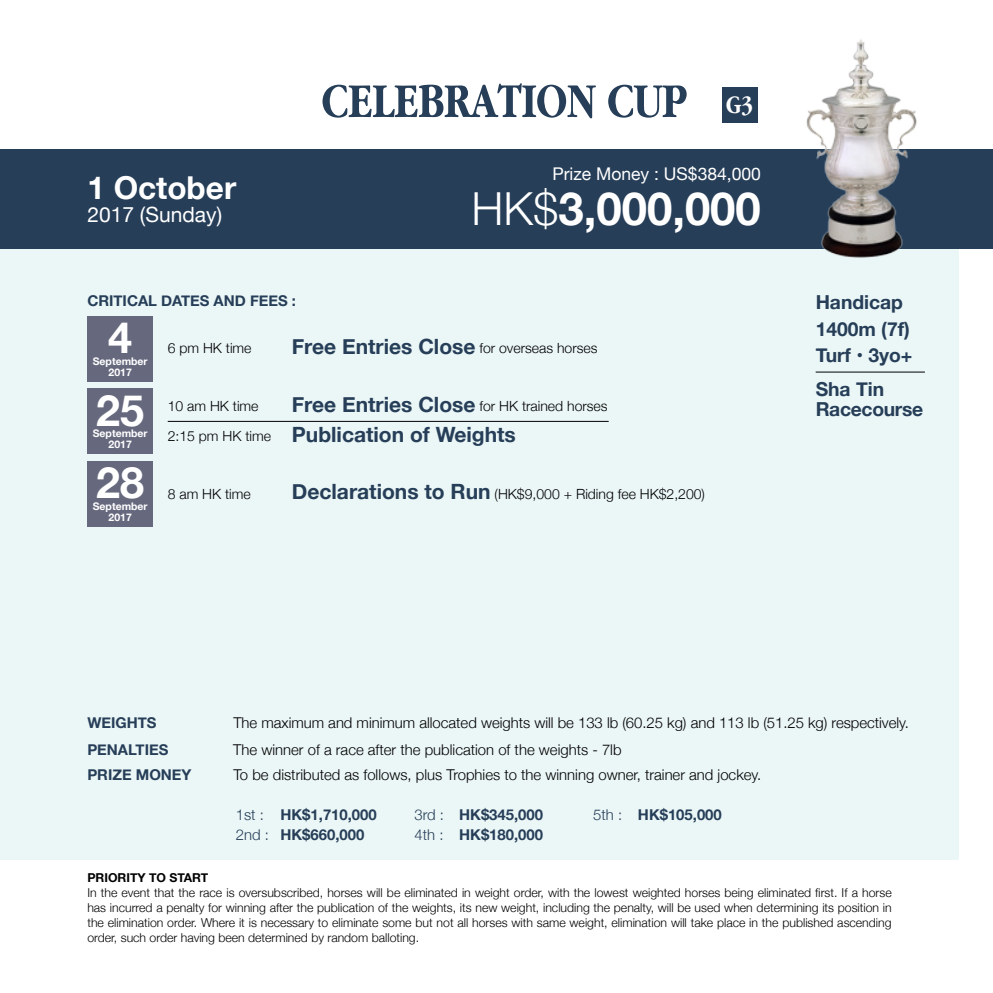
<style>
.page{position:relative;width:993px;height:993px;background:#fff}
.page>*{position:absolute;margin:0;border:0;box-sizing:border-box;transform-origin:0 0}
.t1{font:700 50.4px "Aplgaram";color:#263e58}
.t2{font:700 45.5px "Helvetica Neue";color:#fff}
.t3{font:700 43.05px "Helvetica Neue";color:#fff}
.t4{font:700 31.5px "Helvetica Neue";color:#fff}
.t5{font:700 26.25px "Aplgaram";color:#fff}
.t6{font:700 21px "Helvetica Neue";color:#263e58}
.t7{font:21px "Helvetica Neue";color:#fff}
.t8{font:700 19.25px/26.2px "Helvetica Neue";color:#263e58}
.t9{font:17.5px "Helvetica Neue";color:#fff}
.t10{font:300 14.88px "Helvetica Neue";color:#000}
.t11{font:700 14.88px "Helvetica Neue";color:#263e58}
.t12{font:300 14px "Helvetica Neue";color:#000}
.t13{font:300 12.25px/14.9px "Helvetica Neue";color:#000;text-align:justify}
.t14{font:700 12.25px "Helvetica Neue";color:#000}
.t15{font:700 10.5px "Helvetica Neue";color:#fff}
.s1{font-weight:300}
.s2{font-weight:700;font-size:21px;color:#263e58}
.s3{font-weight:300;font-size:14px;color:#000}
</style>
<div class="page">
<div style="left:0;top:150px;width:957px;height:709px;background:#ebf6f6"></div>
<div style="left:0;top:149px;width:992px;height:99px;background:#263e58"></div>
<div style="left:721px;top:87px;width:36px;height:35px;background:#263e58"></div>
<img style="left:804px;top:39px;width:117px;height:219px">
<hr style="left:815px;top:371px;width:109px;height:1px;background:#000">
<div style="left:87px;top:315px;width:66px;height:66px;background:#66697e"></div>
<div style="left:87px;top:388px;width:66px;height:66px;background:#66697e"></div>
<div style="left:87px;top:460px;width:66px;height:66px;background:#66697e"></div>
<hr style="left:168px;top:421px;width:440px;height:1px;background:#000">
<h3 class="t4" style="left:87px;top:163px;width:150px">1 October</h3>
<h3 class="t7" style="left:87px;top:199px;width:136px">2017 (Sunday)</h3>
<p class="t11" style="left:87px;top:288px;width:210px">CRITICAL DATES AND FEES :</p>
<h1 class="t1" style="left:321px;top:73px;width:366px">CELEBRATION CUP</h1>
<h3 class="t5" style="left:726px;top:90px;width:28px">G3</h3>
<h3 class="t9" style="left:552px;top:161px;width:210px">Prize Money : US$384,000</h3>
<h2 class="t2" style="left:471px;top:173px;width:291px"><span class="s1">HK$</span>3,000,000</h2>
<h3 class="t3" style="left:108px;top:304px;width:25px">4</h3>
<p class="t15" style="left:109px;top:364px;width:25px">2017</p>
<p class="t15" style="left:93px;top:352px;width:56px">September</p>
<h3 class="t3" style="left:96px;top:376px;width:49px">25</h3>
<p class="t15" style="left:109px;top:436px;width:25px">2017</p>
<p class="t15" style="left:93px;top:425px;width:56px">September</p>
<h3 class="t3" style="left:96px;top:449px;width:49px">28</h3>
<p class="t15" style="left:109px;top:508px;width:25px">2017</p>
<p class="t15" style="left:93px;top:497px;width:56px">September</p>
<p class="t12" style="left:168px;top:337px;width:85px">6 pm HK time</p>
<p class="t12" style="left:292px;top:337px;width:307px"><span class="s2">Free Entries Close</span> for overseas horses</p>
<p class="t12" style="left:168px;top:395px;width:92px">10 am HK time</p>
<p class="t12" style="left:292px;top:395px;width:317px"><span class="s2">Free Entries Close</span> for HK trained horses</p>
<h3 class="t6" style="left:168px;top:417px;width:349px"><span class="s3">2:15 pm HK time</span> Publication of Weights</h3>
<p class="t12" style="left:168px;top:482px;width:84px">8 am HK time</p>
<p class="t12" style="left:292px;top:482px;width:414px"><span class="s2">Declarations to Run</span> (HK$9,000 + Riding fee HK$2,200)</p>
<h3 class="t8" style="left:815px;top:290px;width:98px">Handicap<br>1400m (7f)<br>Turf • 3yo+</h3>
<h3 class="t8" style="left:815px;top:380px;width:109px;line-height:19.2px">Sha Tin<br>Racecourse</h3>
<p class="t11" style="left:87px;top:710px;width:71px">WEIGHTS</p>
<p class="t10" style="left:233px;top:710px;width:676px">The maximum and minimum allocated weights will be 133 lb (60.25 kg) and 113 lb (51.25 kg) respectively.</p>
<p class="t10" style="left:233px;top:762px;width:529px">To be distributed as follows, plus Trophies to the winning owner, trainer and jockey.</p>
<p class="t11" style="left:236px;top:803px;width:142px"><span class="s1">1st :</span> HK$1,710,000</p>
<p class="t11" style="left:414px;top:803px;width:130px"><span class="s1">3rd :</span> HK$345,000</p>
<p class="t11" style="left:593px;top:803px;width:130px"><span class="s1">5th :</span> HK$105,000</p>
<p class="t11" style="left:236px;top:822px;width:130px"><span class="s1">2nd :</span> HK$660,000</p>
<p class="t11" style="left:414px;top:822px;width:130px"><span class="s1">4th :</span> HK$180,000</p>
<p class="t11" style="left:87px;top:738px;width:82px">PENALTIES</p>
<p class="t10" style="left:233px;top:737px;width:389px">The winner of a race after the publication of the weights - 7lb</p>
<p class="t11" style="left:87px;top:763px;width:106px">PRIZE MONEY</p>
<p class="t14" style="left:87px;top:867px;width:122px">PRIORITY TO START</p>
<p class="t13" style="left:87px;top:884px;width:805px">In the event that the race is oversubscribed, horses will be eliminated in weight order, with the lowest weighted horses being eliminated first. If a horse has incurred a penalty for winning after the publication of the weights, its new weight, including the penalty, will be used when determining its position in the elimination order. Where it is necessary to eliminate some but not all horses with same weight, elimination will take place in the published ascending order, such order having been determined by random balloting.</p>
</div>
